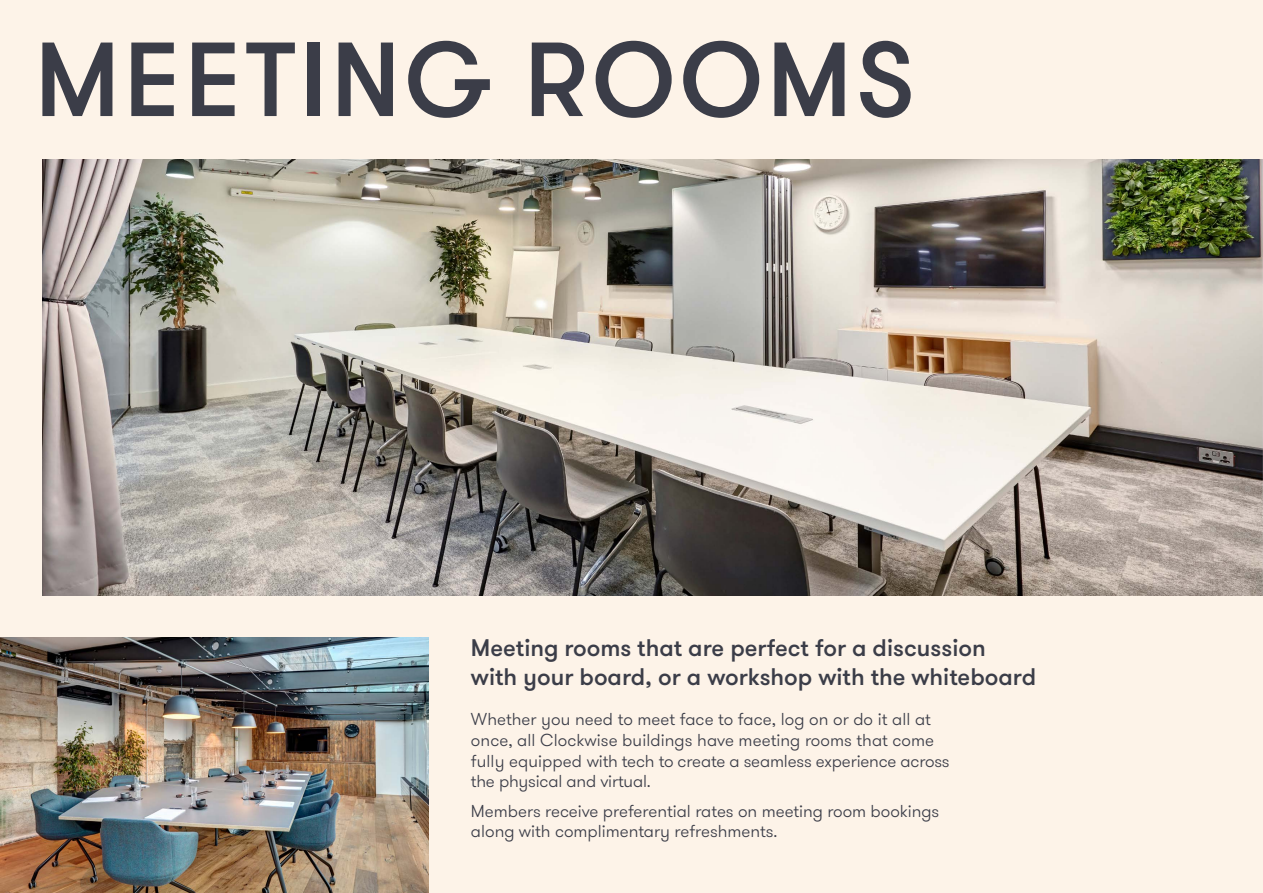
<style>
.page{position:relative;width:1263px;height:893px;background:#fdf3e8}
.page>*{position:absolute;margin:0;border:0;box-sizing:border-box;transform-origin:0 0}
.t1{font:500 105px "GT Walsheim Pro";letter-spacing:.035em;color:#3b3d48}
.t2{font:500 24px/28.8px "GT Walsheim Pro";color:#3b3d48}
.t3{font:300 17.25px/20.7px "GT Walsheim Pro";color:#3b3d48}
</style>
<div class="page">
<img style="left:0;top:638px;width:428px;height:255px">
<img style="left:43px;top:159px;width:1220px;height:436px">
<h1 class="t1" style="left:35px;top:14px;width:882px">MEETING ROOMS</h1>
<h2 class="t2" style="left:471px;top:634px;width:567px">Meeting rooms that are perfect for a discussion with your board, or a workshop with the whiteboard</h2>
<p class="t3" style="left:471px;top:709px;width:480px">Whether you need to meet face to face, log on or do it all at once, all Clockwise buildings have meeting rooms that come fully equipped with tech to create a seamless experience across the physical and virtual.</p>
<p class="t3" style="left:471px;top:801px;width:470px">Members receive preferential rates on meeting room bookings along with complimentary refreshments.</p>
</div>
